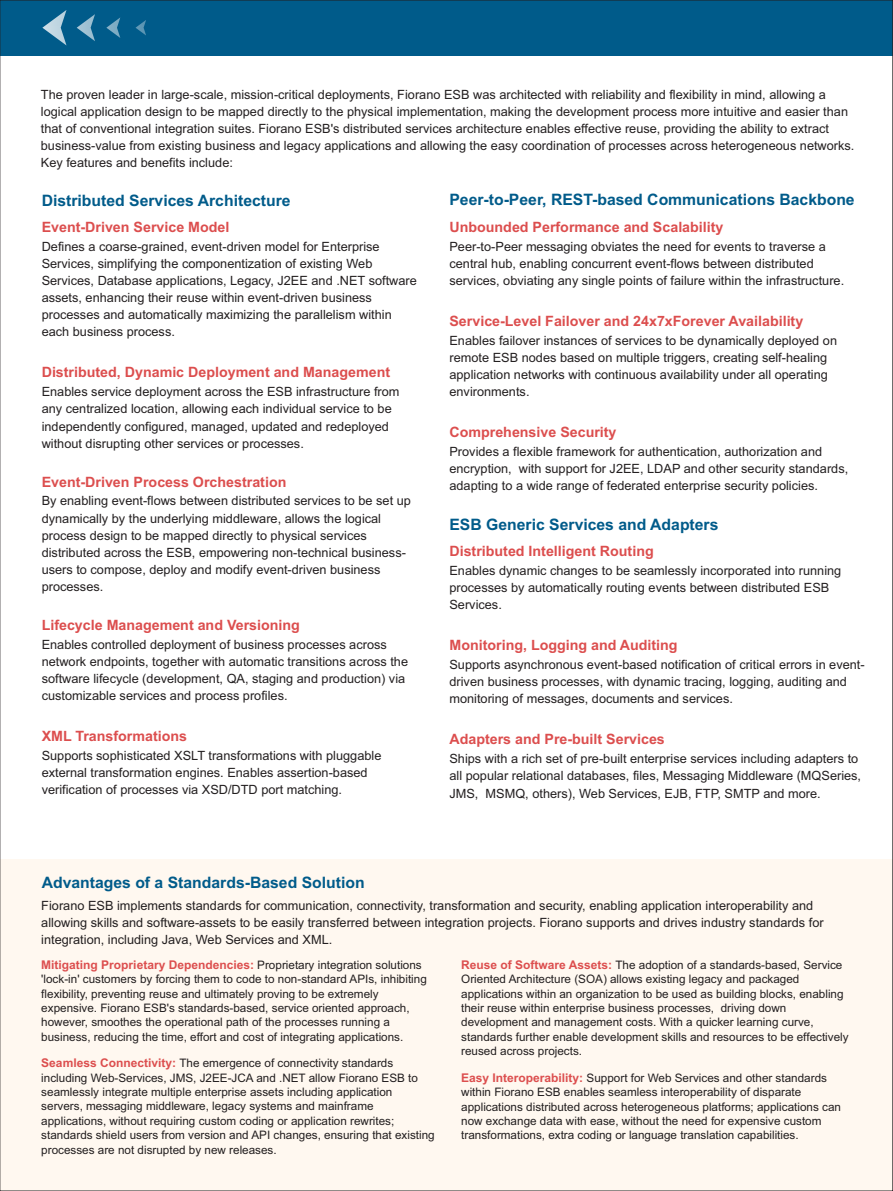
<style>
.page{position:relative;width:893px;height:1191px;background:#fff}
.page>*{position:absolute;margin:0;border:0;box-sizing:border-box;transform-origin:0 0}
.t1{font:700 15.75px "Arial";color:#005b8a}
.t2{font:700 14.25px "Arial";color:#dc4e4e}
.t3{font:12.75px/17.1px "Arial";color:#231f20}
.t4{font:700 12px "Arial";color:#dc4e4e}
.t5{font:11.7px/14.4px "Arial";color:#231f20}
.s1{font-weight:400;font-size:11.7px;color:#231f20}
.s2{font-weight:700;font-size:12px;color:#dc4e4e}
</style>
<div class="page">
<div style="left:0;top:859px;width:893px;height:332px;background:#fff8f0"></div>
<div style="left:0;top:0;width:893px;height:55px;background:#005b8a"></div>
<svg style="left:42px;top:10px;width:25px;height:35px"></svg>
<svg style="left:77px;top:14px;width:18px;height:27px"></svg>
<svg style="left:106px;top:18px;width:14px;height:20px"></svg>
<svg style="left:136px;top:20px;width:10px;height:15px"></svg>
<p class="t3" style="left:41px;top:87px;width:815px">The proven leader in large-scale, mission-critical deployments, Fiorano ESB was architected with reliability and flexibility in mind, allowing a logical application design to be mapped directly to the physical implementation, making the development process more intuitive and easier than that of conventional integration suites. Fiorano ESB's distributed services architecture enables effective reuse, providing the ability to extract business-value from existing business and legacy applications and allowing the easy coordination of processes across heterogeneous networks.<br>Key features and benefits include:</p>
<p class="t1" style="left:42px;top:194px;width:250px">Distributed Services Architecture</p>
<p class="t2" style="left:42px;top:222px;width:189px">Event-Driven Service Model</p>
<p class="t3" style="left:42px;top:239px;width:377px">Defines a coarse-grained, event-driven model for Enterprise Services, simplifying the componentization of existing Web Services, Database applications, Legacy, J2EE and .NET software assets, enhancing their reuse within event-driven business processes and automatically maximizing the parallelism within each business process.</p>
<p class="t2" style="left:42px;top:367px;width:350px">Distributed, Dynamic Deployment and Management</p>
<p class="t3" style="left:42px;top:384px;width:359px">Enables service deployment across the ESB infrastructure from any centralized location, allowing each individual service to be independently configured, managed, updated and redeployed without disrupting other services or processes.</p>
<p class="t2" style="left:42px;top:476px;width:246px">Event-Driven Process Orchestration</p>
<p class="t3" style="left:42px;top:493px;width:371px">By enabling event-flows between distributed services to be set up dynamically by the underlying middleware, allows the logical process design to be mapped directly to physical services distributed across the ESB, empowering non-technical business&shy;users to compose, deploy and modify event-driven business processes.</p>
<p class="t2" style="left:42px;top:619px;width:260px">Lifecycle Management and Versioning</p>
<p class="t3" style="left:42px;top:637px;width:368px">Enables controlled deployment of business processes across network endpoints, together with automatic transitions across the software lifecycle (development, QA, staging and production) via customizable services and process profiles.</p>
<p class="t2" style="left:42px;top:730px;width:147px">XML Transformations</p>
<p class="t3" style="left:42px;top:748px;width:341px">Supports sophisticated XSLT transformations with pluggable external transformation engines. Enables assertion-based verification of processes via XSD/DTD port matching.</p>
<p class="t1" style="left:449px;top:194px;width:407px">Peer-to-Peer, REST-based Communications Backbone</p>
<p class="t2" style="left:449px;top:221px;width:275px">Unbounded Performance and Scalability</p>
<p class="t3" style="left:449px;top:239px;width:396px">Peer-to-Peer messaging obviates the need for events to traverse a central hub, enabling concurrent event-flows between distributed services, obviating any single points of failure within the infrastructure.</p>
<p class="t2" style="left:449px;top:315px;width:355px">Service-Level Failover and 24x7xForever Availability</p>
<p class="t3" style="left:449px;top:333px;width:389px">Enables failover instances of services to be dynamically deployed on remote ESB nodes based on multiple triggers, creating self-healing application networks with continuous availability under all operating environments.</p>
<p class="t2" style="left:449px;top:426px;width:169px">Comprehensive Security</p>
<p class="t3" style="left:449px;top:444px;width:400px">Provides a flexible framework for authentication, authorization and encryption, with support for J2EE, LDAP and other security standards, adapting to a wide range of federated enterprise security policies.</p>
<p class="t1" style="left:449px;top:518px;width:271px">ESB Generic Services and Adapters</p>
<p class="t2" style="left:449px;top:546px;width:206px">Distributed Intelligent Routing</p>
<p class="t3" style="left:449px;top:563px;width:393px">Enables dynamic changes to be seamlessly incorporated into running processes by automatically routing events between distributed ESB<br>Services.</p>
<p class="t2" style="left:449px;top:640px;width:230px">Monitoring, Logging and Auditing</p>
<p class="t3" style="left:449px;top:657px;width:417px">Supports asynchronous event-based notification of critical errors in event&shy;driven business processes, with dynamic tracing, logging, auditing and monitoring of messages, documents and services.</p>
<p class="t2" style="left:449px;top:734px;width:217px">Adapters and Pre-built Services</p>
<p class="t3" style="left:449px;top:751px;width:413px">Ships with a rich set of pre-built enterprise services including adapters to all popular relational databases, files, Messaging Middleware (MQSeries,<br>JMS, MSMQ, others), Web Services, EJB, FTP, SMTP and more.</p>
<p class="t1" style="left:42px;top:876px;width:324px">Advantages of a Standards-Based Solution</p>
<p class="t3" style="left:41px;top:898px;width:784px">Fiorano ESB implements standards for communication, connectivity, transformation and security, enabling application interoperability and allowing skills and software-assets to be easily transferred between integration projects. Fiorano supports and drives industry standards for integration, including Java, Web Services and XML.</p>
<p class="t4" style="left:41px;top:960px;width:382px">Mitigating Proprietary Dependencies: <span class="s1">Proprietary integration solutions</span></p>
<p class="t5" style="left:41px;top:973px;width:387px">'lock-in' customers by forcing them to code to non-standard APIs, inhibiting flexibility, preventing reuse and ultimately proving to be extremely expensive. Fiorano ESB's standards-based, service oriented approach, however, smoothes the operational path of the processes running a business, reducing the time, effort and cost of integrating applications.</p>
<p class="t5" style="left:41px;top:1057px;width:395px"><span class="s2">Seamless Connectivity:</span> The emergence of connectivity standards including Web-Services, JMS, J2EE-JCA and .NET allow Fiorano ESB to seamlessly integrate multiple enterprise assets including application servers, messaging middleware, legacy systems and mainframe applications, without requiring custom coding or application rewrites; standards shield users from version and API changes, ensuring that existing processes are not disrupted by new releases.</p>
<p class="t5" style="left:461px;top:958px;width:389px"><span class="s2">Reuse of Software Assets:</span> The adoption of a standards-based, Service Oriented Architecture (SOA) allows existing legacy and packaged applications within an organization to be used as building blocks, enabling their reuse within enterprise business processes, driving down development and management costs. With a quicker learning curve, standards further enable development skills and resources to be effectively reused across projects.</p>
<p class="t5" style="left:461px;top:1071px;width:381px"><span class="s2">Easy Interoperability:</span> Support for Web Services and other standards within Fiorano ESB enables seamless interoperability of disparate applications distributed across heterogeneous platforms; applications can now exchange data with ease, without the need for expensive custom transformations, extra coding or language translation capabilities.</p>
</div>
